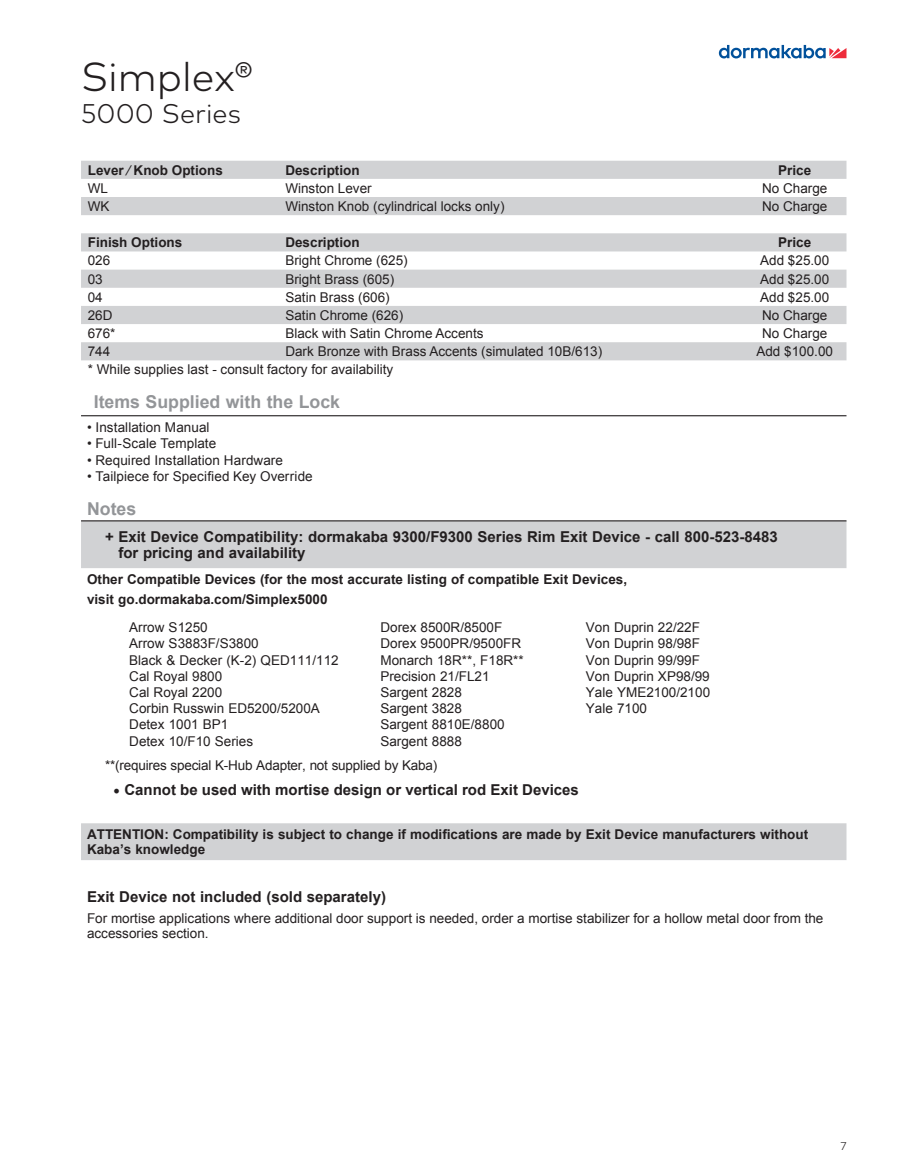
<style>
.page{position:relative;width:905px;height:1175px;background:#fff}
.page>*{position:absolute;margin:0;border:0;box-sizing:border-box;transform-origin:0 0}
.t1{font:300 40.5px "Mark Pro";color:#231f20}
.t2{font:300 27px "Mark Pro";color:#231f20}
.t3{font:700 17.7px "Arial";color:#939598}
.t4{font:700 15px/16.5px "Arial";color:#231f20}
.t5{font:13.5px/16.2px "Arial";color:#231f20}
.t6{font:700 13.5px/20.4px "Arial";color:#231f20}
.t7{font:300 11.25px "Mark Pro";color:#231f20}
.s1{font-family:"Minion Pro";font-weight:400;font-size:18px}
</style>
<div class="page">
<svg style="left:718px;top:45px;width:128px;height:13px"></svg>
<svg style="left:81px;top:161px;width:765px;height:199px;fill:#d1d2d4"></svg>
<svg style="left:81px;top:521px;width:765px;height:339px"></svg>
<hr style="left:81px;top:415px;width:765px;height:1px;background:#231f20">
<hr style="left:81px;top:520px;width:765px;height:1px;background:#231f20">
<h1 class="t1" style="left:81px;top:46px;width:173px">Simplex®</h1>
<h2 class="t2" style="left:81px;top:93px;width:161px">5000 Series</h2>
<p class="t6" style="left:88px;top:160px;width:137px">Lever ⁄ Knob Options</p>
<p class="t6" style="left:285px;top:160px;width:76px">Description</p>
<p class="t6" style="left:778px;top:160px;width:35px">Price</p>
<p class="t5" style="left:88px;top:180px;width:22px">WL</p>
<p class="t5" style="left:285px;top:180px;width:88px">Winston Lever</p>
<p class="t5" style="left:762px;top:180px;width:67px">No Charge</p>
<p class="t5" style="left:88px;top:198px;width:23px">WK</p>
<p class="t5" style="left:285px;top:198px;width:221px">Winston Knob (cylindrical locks only)</p>
<p class="t5" style="left:762px;top:198px;width:67px">No Charge</p>
<p class="t6" style="left:88px;top:233px;width:96px">Finish Options</p>
<p class="t6" style="left:285px;top:233px;width:76px">Description</p>
<p class="t6" style="left:778px;top:233px;width:35px">Price</p>
<p class="t5" style="left:88px;top:253px;width:24px">026</p>
<p class="t5" style="left:285px;top:253px;width:124px">Bright Chrome (625)</p>
<p class="t5" style="left:760px;top:253px;width:71px">Add $25.00</p>
<p class="t5" style="left:88px;top:271px;width:17px">03</p>
<p class="t5" style="left:285px;top:271px;width:110px">Bright Brass (605)</p>
<p class="t5" style="left:760px;top:271px;width:71px">Add $25.00</p>
<p class="t5" style="left:88px;top:289px;width:17px">04</p>
<p class="t5" style="left:285px;top:289px;width:106px">Satin Brass (606)</p>
<p class="t5" style="left:760px;top:289px;width:71px">Add $25.00</p>
<p class="t5" style="left:88px;top:307px;width:26px">26D</p>
<p class="t5" style="left:285px;top:307px;width:119px">Satin Chrome (626)</p>
<p class="t5" style="left:762px;top:307px;width:67px">No Charge</p>
<p class="t5" style="left:88px;top:325px;width:29px">676*</p>
<p class="t5" style="left:285px;top:325px;width:200px">Black with Satin Chrome Accents</p>
<p class="t5" style="left:762px;top:325px;width:67px">No Charge</p>
<p class="t5" style="left:88px;top:343px;width:24px">744</p>
<p class="t5" style="left:285px;top:343px;width:318px">Dark Bronze with Brass Accents (simulated 10B/613)</p>
<p class="t5" style="left:756px;top:343px;width:78px">Add $100.00</p>
<p class="t5" style="left:88px;top:362px;width:307px">* While supplies last - consult factory for availability</p>
<h3 class="t3" style="left:94px;top:389px;width:248px">Items Supplied with the Lock</h3>
<p class="t5" style="left:87px;top:419px;width:124px">• Installation Manual</p>
<p class="t5" style="left:87px;top:435px;width:131px">• Full-Scale Template</p>
<p class="t5" style="left:87px;top:452px;width:197px">• Required Installation Hardware</p>
<p class="t5" style="left:87px;top:468px;width:227px">• Tailpiece for Specified Key Override</p>
<h3 class="t3" style="left:87px;top:497px;width:51px">Notes</h3>
<p class="t4" style="left:118px;top:528px;width:661px;text-indent:-13px">+ Exit Device Compatibility: dormakaba 9300/F9300 Series Rim Exit Device - call 800-523-8483 for pricing and availability</p>
<p class="t6" style="left:87px;top:569px;width:541px">Other Compatible Devices (for the most accurate listing of compatible Exit Devices, visit go.dormakaba.com/Simplex5000</p>
<p class="t5" style="left:129px;top:619px;width:211px">Arrow S1250<br>Arrow S3883F/S3800<br>Black &amp; Decker (K-2) QED111/112<br>Cal Royal 9800<br>Cal Royal 2200<br>Corbin Russwin ED5200/5200A<br>Detex 1001 BP1<br>Detex 10/F10 Series</p>
<p class="t5" style="left:380px;top:619px;width:145px">Dorex 8500R/8500F<br>Dorex 9500PR/9500FR<br>Monarch 18R**, F18R**<br>Precision 21/FL21<br>Sargent 2828<br>Sargent 3828<br>Sargent 8810E/8800<br>Sargent 8888</p>
<p class="t5" style="left:586px;top:619px;width:126px">Von Duprin 22/22F<br>Von Duprin 98/98F<br>Von Duprin 99/99F<br>Von Duprin XP98/99<br>Yale YME2100/2100<br>Yale 7100</p>
<p class="t5" style="left:105px;top:757px;width:334px">**(requires special K-Hub Adapter, not supplied by Kaba)</p>
<p class="t4" style="left:113px;top:781px;width:467px"><span class="s1">•</span> Cannot be used with mortise design or vertical rod Exit Devices</p>
<p class="t6" style="left:87px;top:827px;width:722px;line-height:15px">ATTENTION: Compatibility is subject to change if modifications are made by Exit Device manufacturers without<br>Kaba’s knowledge</p>
<p class="t4" style="left:87px;top:888px;width:300px">Exit Device not included (sold separately)</p>
<p class="t5" style="left:87px;top:911px;width:738px;line-height:15px">For mortise applications where additional door support is needed, order a mortise stabilizer for a hollow metal door from the accessories section.</p>
<p class="t7" style="left:840px;top:1137px;width:8px">7</p>
</div>
